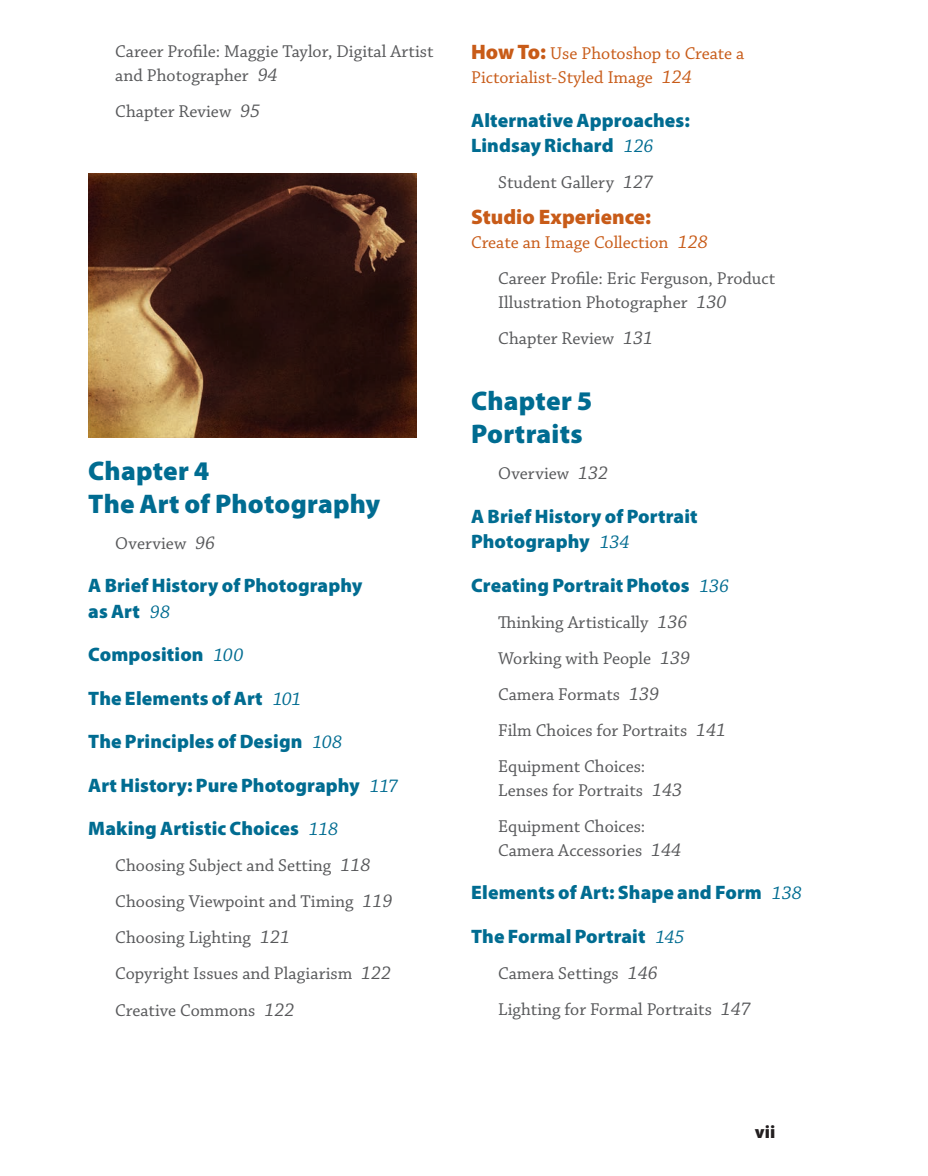
<style>
.page{position:relative;width:928px;height:1176px;background:#fff}
.page>*{position:absolute;margin:0;border:0;box-sizing:border-box;transform-origin:0 0}
.t1{font:900 27px/33px "Myriad Pro";letter-spacing:.01em;color:#006c91}
.t2{font:900 21px "Myriad Pro";color:#c85b18}
.t3{font:900 19.5px/25.5px "Myriad Pro";letter-spacing:.005em;color:#006c91}
.t4{font:18px/36px "Chaparral Pro";color:#57585a}
.t5{font:18px/24px "Chaparral Pro";color:#c85b18}
.t6{font:900 18px "Myriad Pro";color:#231f20}
.s1{font-style:italic;font-size:19.5px}
.s2{font-family:"Chaparral Pro";font-weight:400;font-style:italic}
.s3{font-family:"Myriad Pro";font-weight:900;font-size:21px}
.s4{color:#c85b18}
.s5{font-style:italic;font-size:19.5px;color:#c85b18}
</style>
<div class="page">
<img style="left:88px;top:174px;width:328px;height:263px">
<p class="t4" style="left:115px;top:40px;width:319px;line-height:24px">Career Profile: Maggie Taylor, Digital Artist and Photographer <span class="s1">94</span></p>
<p class="t4" style="left:115px;top:94px;width:146px">Chapter Review <span class="s1">95</span></p>
<h1 class="t1" style="left:88px;top:453px;width:293px">Chapter 4<br>The Art of Photography</h1>
<p class="t4" style="left:115px;top:526px;width:101px">Overview <span class="s1">96</span></p>
<p class="t3" style="left:88px;top:572px;width:275px">A Brief History of Photography as Art <span class="s2">98</span></p>
<p class="t3" style="left:88px;top:641px;width:156px">Composition <span class="s2">100</span></p>
<p class="t3" style="left:88px;top:684px;width:215px">The Elements of Art <span class="s2">101</span></p>
<p class="t3" style="left:88px;top:728px;width:255px">The Principles of Design <span class="s2">108</span></p>
<p class="t3" style="left:88px;top:771px;width:311px">Art History: Pure Photography <span class="s2">117</span></p>
<p class="t3" style="left:88px;top:815px;width:251px">Making Artistic Choices <span class="s2">118</span></p>
<p class="t4" style="left:115px;top:848px;width:278px">Choosing Subject and Setting <span class="s1">118<br></span>Choosing Viewpoint and Timing <span class="s1">119<br></span>Choosing Lighting <span class="s1">121<br></span>Copyright Issues and Plagiarism <span class="s1">122<br></span>Creative Commons <span class="s1">122</span></p>
<p class="t5" style="left:471px;top:42px;width:274px"><span class="s3">How To:</span> Use Photoshop to Create a<br>Pictorialist-Styled Image <span class="s1">124</span></p>
<p class="t3" style="left:471px;top:106px;width:220px">Alternative Approaches:<br>Lindsay Richard <span class="s2">126</span></p>
<p class="t4" style="left:498px;top:165px;width:156px">Student Gallery <span class="s1">127</span></p>
<p class="t2" style="left:471px;top:203px;width:181px">Studio Experience:</p>
<p class="t4" style="left:498px;top:225px;width:278px;text-indent:-27px"><span class="s4">Create an Image Collection</span> <span class="s5">128<br></span>Career Profile: Eric Ferguson, Product</p>
<p class="t4" style="left:498px;top:285px;width:230px">Illustration Photographer <span class="s1">130<br></span>Chapter Review <span class="s1">131</span></p>
<h1 class="t1" style="left:471px;top:383px;width:123px">Chapter 5<br>Portraits</h1>
<p class="t4" style="left:498px;top:456px;width:111px">Overview <span class="s1">132</span></p>
<p class="t3" style="left:471px;top:502px;width:228px">A Brief History of Portrait<br>Photography <span class="s2">134</span></p>
<p class="t3" style="left:471px;top:571px;width:259px">Creating Portrait Photos <span class="s2">136</span></p>
<p class="t4" style="left:498px;top:604px;width:229px">Thinking Artistically <span class="s1">136<br></span>Working with People <span class="s1">139<br></span>Camera Formats <span class="s1">139<br></span>Film Choices for Portraits <span class="s1">141<br></span>Equipment Choices:</p>
<p class="t4" style="left:498px;top:772px;width:185px">Lenses for Portraits <span class="s1">143<br></span>Equipment Choices:</p>
<p class="t4" style="left:498px;top:832px;width:184px">Camera Accessories <span class="s1">144</span></p>
<p class="t3" style="left:471px;top:879px;width:332px">Elements of Art: Shape and Form <span class="s2">138</span></p>
<p class="t3" style="left:471px;top:922px;width:215px">The Formal Portrait <span class="s2">145</span></p>
<p class="t4" style="left:498px;top:955px;width:254px">Camera Settings <span class="s1">146<br></span>Lighting for Formal Portraits <span class="s1">147</span></p>
<p class="t6" style="left:754px;top:1119px;width:22px">vii</p>
</div>
